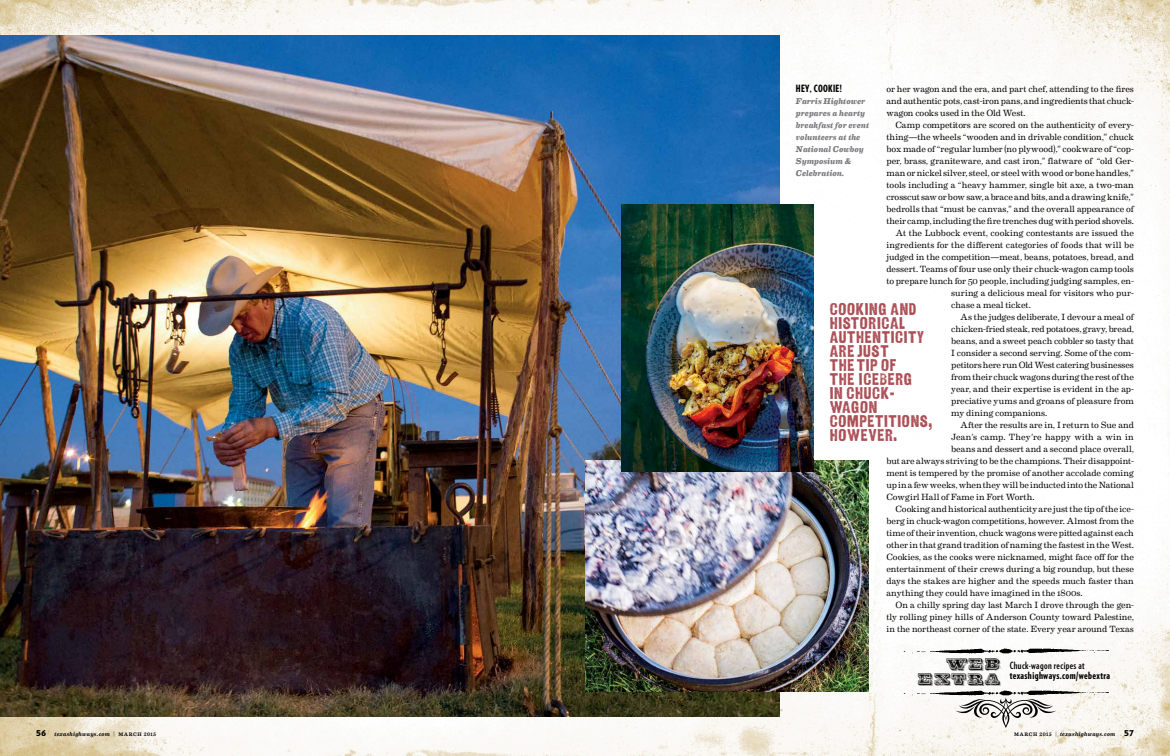
<style>
.page{position:relative;width:1170px;height:756px;background:#fff}
.page>*{position:absolute;margin:0;border:0;box-sizing:border-box;transform-origin:0 0}
.t1{font:18.1px "Clifford Eight WF";color:#000}
.t2{font:17px/14px "Asphaltum WF";letter-spacing:.04em;color:#ac5057}
.t3{font:900 10px "Verlag Compressed";letter-spacing:.03em;color:#000}
.t4{font:700 10px "Verlag Compressed";letter-spacing:.035em;color:#000}
.t5{font:9px/12px "Eames Century Modern";letter-spacing:-.01em;color:#000;text-align:justify}
.t6{font:9px "Eames Century Modern";letter-spacing:.01em;color:#000}
.t7{font:italic 700 8.5px/12px "Eames Century Modern";color:#77787b}
.t8{font:italic 500 6px "Eames Century Modern";letter-spacing:.035em;color:#000}
.s1{font-family:"Verlag";font-weight:900;font-style:normal;font-size:8px}
.s2{font-family:"Verlag";font-weight:300;font-style:normal;font-size:5.5px}
.s3{font-style:normal;font-size:5px}
</style>
<div class="page">
<img style="left:0;top:0;width:1170px;height:756px">
<img style="left:0;top:36px;width:780px;height:680px">
<img style="left:585px;top:460px;width:283px;height:232px">
<img style="left:621px;top:204px;width:193px;height:268px">
<svg style="left:955px;top:697px;width:101px;height:31px"></svg>
<img style="left:900px;top:689px;width:215px;height:8px">
<img style="left:900px;top:647px;width:215px;height:8px">
<p class="t3" style="left:796px;top:81px;width:47px">Hey, Cookie!</p>
<p class="t7" style="left:796px;top:94px;width:75px">Farris Hightower prepares a hearty breakfast for event volunteers at the<br>National Cowboy<br>Symposium &amp;<br>Celebration.</p>
<p class="t5" style="left:886px;top:82px;width:249px">or her wagon and the era, and part chef, attending to the fires and authentic pots, cast-iron pans, and ingredients that chuck&shy;wagon cooks used in the Old West.</p>
<p class="t5" style="left:896px;top:118px;width:240px">Camp competitors are scored on the authenticity of every-</p>
<p class="t5" style="left:886px;top:130px;width:249px">thing—the wheels “wooden and in drivable condition,” chuck</p>
<p class="t5" style="left:886px;top:142px;width:249px">box made of “regular lumber (no plywood),” cookware of “cop-</p>
<p class="t5" style="left:886px;top:154px;width:249px">per, brass, graniteware, and cast iron,” flatware of “old Ger-</p>
<p class="t5" style="left:886px;top:166px;width:249px">man or nickel silver, steel, or steel with wood or bone handles,”</p>
<p class="t5" style="left:886px;top:178px;width:249px">tools including a “heavy hammer, single bit axe, a two-man</p>
<p class="t5" style="left:886px;top:190px;width:249px">crosscut saw or bow saw, a brace and bits, and a drawing knife,”</p>
<p class="t5" style="left:886px;top:202px;width:249px">bedrolls that “must be canvas,” and the overall appearance of</p>
<p class="t5" style="left:886px;top:214px;width:249px">their camp, including the fire trenches dug with period shovels.</p>
<p class="t5" style="left:896px;top:226px;width:240px">At the Lubbock event, cooking contestants are issued the</p>
<p class="t5" style="left:886px;top:238px;width:249px">ingredients for the different categories of foods that will be</p>
<p class="t5" style="left:886px;top:250px;width:249px">judged in the competition—meat, beans, potatoes, bread, and</p>
<p class="t5" style="left:886px;top:262px;width:249px">dessert. Teams of four use only their chuck-wagon camp tools</p>
<p class="t5" style="left:886px;top:274px;width:249px">to prepare lunch for 50 people, including judging samples, en-</p>
<p class="t5" style="left:951px;top:286px;width:184px">suring a delicious meal for visitors who pur-</p>
<p class="t5" style="left:951px;top:298px;width:81px">chase a meal ticket.</p>
<p class="t5" style="left:960px;top:310px;width:175px">As the judges deliberate, I devour a meal of</p>
<p class="t5" style="left:951px;top:322px;width:184px">chicken-fried steak, red potatoes, gravy, bread,</p>
<p class="t5" style="left:951px;top:334px;width:184px">beans, and a sweet peach cobbler so tasty that</p>
<p class="t5" style="left:951px;top:346px;width:184px">I consider a second serving. Some of the com-</p>
<p class="t5" style="left:951px;top:358px;width:184px">petitors here run Old West catering businesses</p>
<p class="t5" style="left:951px;top:370px;width:184px">from their chuck wagons during the rest of the</p>
<p class="t5" style="left:951px;top:382px;width:184px">year, and their expertise is evident in the ap-</p>
<p class="t5" style="left:951px;top:394px;width:184px">preciative yums and groans of pleasure from</p>
<p class="t5" style="left:951px;top:406px;width:97px">my dining companions.</p>
<p class="t5" style="left:960px;top:418px;width:175px">After the results are in, I return to Sue and</p>
<p class="t6" style="left:951px;top:430px;width:184px">Jean’s camp. They’re happy with a win in</p>
<p class="t5" style="left:951px;top:442px;width:184px">beans and dessert and a second place overall,</p>
<p class="t5" style="left:886px;top:454px;width:249px">but are always striving to be the champions. Their disappoint-</p>
<p class="t5" style="left:886px;top:466px;width:249px">ment is tempered by the promise of another accolade coming</p>
<p class="t5" style="left:886px;top:478px;width:249px">up in a few weeks, when they will be inducted into the National</p>
<p class="t5" style="left:886px;top:490px;width:149px">Cowgirl Hall of Fame in Fort Worth.</p>
<p class="t5" style="left:896px;top:502px;width:240px">Cooking and historical authenticity are just the tip of the ice-</p>
<p class="t5" style="left:886px;top:514px;width:249px">berg in chuck-wagon competitions, however. Almost from the</p>
<p class="t5" style="left:886px;top:526px;width:249px">time of their invention, chuck wagons were pitted against each</p>
<p class="t5" style="left:886px;top:538px;width:249px">other in that grand tradition of naming the fastest in the West.</p>
<p class="t5" style="left:886px;top:550px;width:249px">Cookies, as the cooks were nicknamed, might face off for the</p>
<p class="t5" style="left:886px;top:562px;width:249px">entertainment of their crews during a big roundup, but these</p>
<p class="t5" style="left:886px;top:574px;width:249px">days the stakes are higher and the speeds much faster than</p>
<p class="t5" style="left:886px;top:586px;width:198px">anything they could have imagined in the 1800s.</p>
<p class="t5" style="left:896px;top:598px;width:240px">On a chilly spring day last March I drove through the gen-</p>
<p class="t5" style="left:886px;top:610px;width:249px">tly rolling piney hills of Anderson County toward Palestine,</p>
<p class="t5" style="left:886px;top:622px;width:249px">in the northeast corner of the state. Every year around Texas</p>
<h2 class="t2" style="left:830px;top:303px;width:104px">COOKING AND<br>HISTORICAL<br>AUTHENTICITY<br>ARE JUST<br>THE TIP OF<br>THE ICEBERG<br>IN CHUCK-<br>WAGON<br>COMPETITIONS,<br>HOWEVER.</h2>
<h1 class="t1" style="left:946px;top:658px;width:56px">WEB</h1>
<h1 class="t1" style="left:917px;top:673px;width:85px">EXTRA</h1>
<p class="t4" style="left:1010px;top:658px;width:76px">Chuck-wagon recipes at</p>
<p class="t3" style="left:1010px;top:668px;width:102px">texashighways.com/webextra</p>
<p class="t8" style="left:36px;top:729px;width:122px"><span class="s1">56</span> texashighways.com <span class="s2">|</span> <span class="s3">MARCH 2015</span></p>
<p class="t8" style="left:1014px;top:729px;width:121px"><span class="s3">MARCH 2015</span> <span class="s2">|</span> texashighways.com <span class="s1">57</span></p>
</div>
